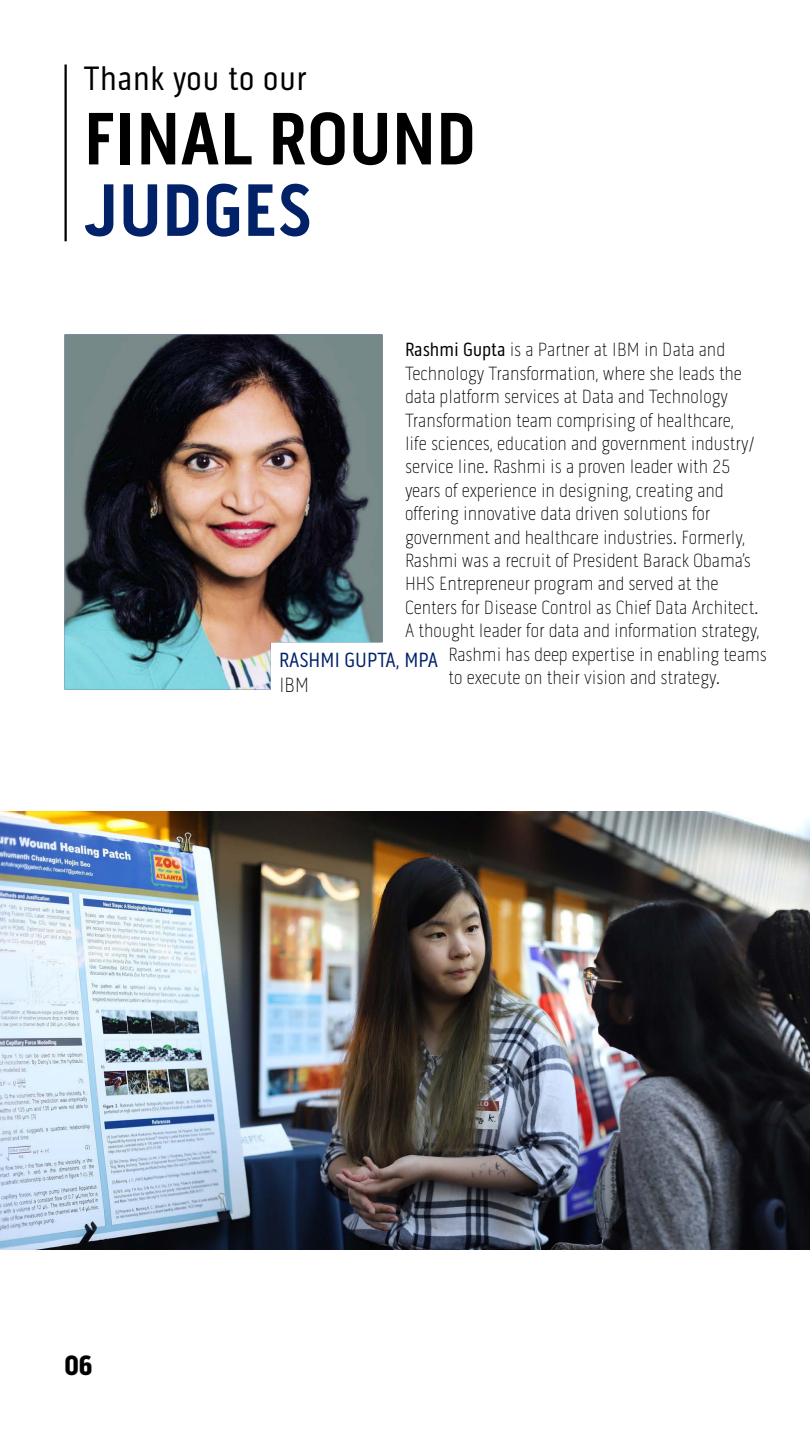
<style>
.page{position:relative;width:810px;height:1440px;background:#fff}
.page>*{position:absolute;margin:0;border:0;box-sizing:border-box;transform-origin:0 0}
.t1{font:700 75.75px "Pill Gothic 300 mg";color:#000}
.t2{font:700 75.75px "Pill Gothic 300 mg";color:#012169}
.t3{font:34.5px "Pill Gothic 300 mg";letter-spacing:.02em;color:#000}
.t4{font:900 28.5px "Pill Gothic 300 mg";color:#000}
.t5{font:21px "Pill Gothic 300 mg";color:#012169}
.t6{font:100 21px "Pill Gothic 300 mg";color:#000}
.t7{font:100 19.5px "Pill Gothic 300 mg";color:#000}
.s1{font-weight:400}
</style>
<div class="page">
<img style="left:64px;top:334px;width:318px;height:356px">
<hr style="left:64px;top:64px;width:3px;height:177px;background:#000">
<img style="left:0;top:812px;width:810px;height:438px">
<h2 class="t3" style="left:84px;top:59px;width:224px">Thank you to our</h2>
<h1 class="t1" style="left:84px;top:94px;width:394px">FINAL ROUND</h1>
<h1 class="t2" style="left:84px;top:165px;width:230px">JUDGES</h1>
<p class="t7" style="left:405px;top:339px;width:322px"><span class="s1">Rashmi Gupta</span> is a Partner at IBM in Data and</p>
<p class="t7" style="left:405px;top:362px;width:338px">Technology Transformation, where she leads the</p>
<p class="t7" style="left:405px;top:385px;width:325px">data platform services at Data and Technology</p>
<p class="t7" style="left:405px;top:409px;width:331px">Transformation team comprising of healthcare,</p>
<p class="t7" style="left:405px;top:432px;width:351px">life sciences, education and government industry/</p>
<p class="t7" style="left:405px;top:456px;width:327px">service line. Rashmi is a proven leader with 25</p>
<p class="t7" style="left:405px;top:479px;width:320px">years of experience in designing, creating and</p>
<p class="t7" style="left:405px;top:502px;width:307px">offering innovative data driven solutions for</p>
<p class="t7" style="left:405px;top:526px;width:342px">government and healthcare industries. Formerly,</p>
<p class="t7" style="left:405px;top:549px;width:347px">Rashmi was a recruit of President Barack Obama’s</p>
<p class="t7" style="left:405px;top:573px;width:315px">HHS Entrepreneur program and served at the</p>
<p class="t7" style="left:405px;top:596px;width:355px">Centers for Disease Control as Chief Data Architect.</p>
<p class="t7" style="left:405px;top:619px;width:356px">A thought leader for data and information strategy,</p>
<p class="t7" style="left:449px;top:643px;width:320px">Rashmi has deep expertise in enabling teams</p>
<p class="t7" style="left:449px;top:666px;width:273px">to execute on their vision and strategy.</p>
<p class="t5" style="left:279px;top:647px;width:161px">RASHMI GUPTA, MPA</p>
<p class="t6" style="left:279px;top:673px;width:32px">IBM</p>
<h3 class="t4" style="left:64px;top:1348px;width:30px">06</h3>
</div>
